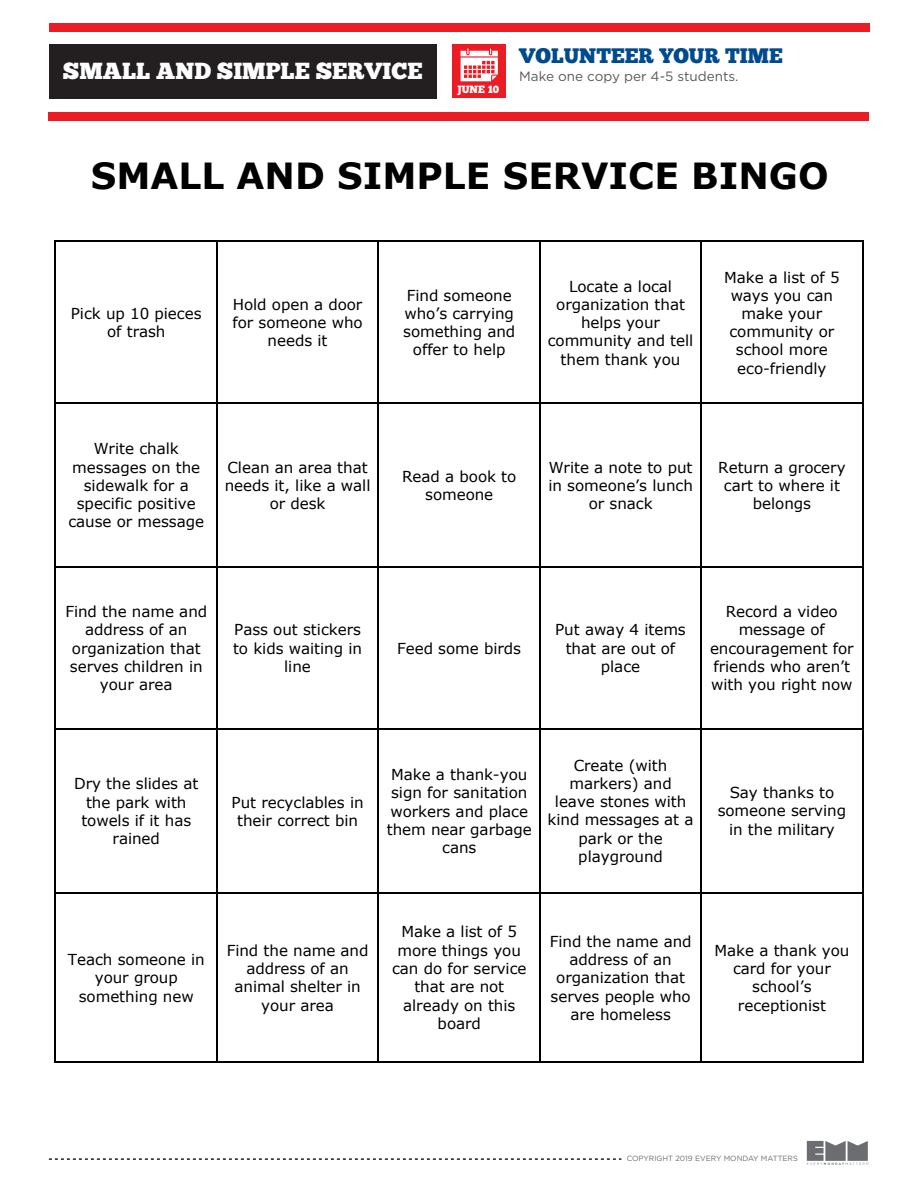
<style>
.page{position:relative;width:918px;height:1188px;background:#fff}
.page>*{position:absolute;margin:0;border:0;box-sizing:border-box;transform-origin:0 0}
.t1{font:700 36px "Verdana";color:#000}
.t2{font:23.25px "Chunk Five";color:#fff}
.t3{font:21px "Chunk Five";color:#004b8d}
.t4{font:15.15px/18.1px "Verdana";letter-spacing:-.005em;color:#000;text-align:center}
.t5{font:13.5px "Gotham";color:#58595b}
.t6{font:10.5px "Chunk Five";color:#fff}
.t7{font:7.5px "Gotham";color:#6c6d70}
</style>
<div class="page">
<svg style="left:49px;top:1158px;width:572px;height:2px"></svg>
<svg style="left:807px;top:1141px;width:62px;height:24px"></svg>
<div style="left:49px;top:23px;width:820px;height:9px;background:#ec1c24"></div>
<div style="left:49px;top:112px;width:820px;height:8px;background:#ec1c24"></div>
<div style="left:49px;top:44px;width:388px;height:54px;background:#231f20"></div>
<div style="left:452px;top:44px;width:54px;height:54px;background:#ec1c24"></div>
<svg style="left:461px;top:48px;width:37px;height:33px"></svg>
<hr style="left:56px;top:241px;width:160px;height:1px;background:#000">
<hr style="left:217px;top:241px;width:161px;height:1px;background:#000">
<hr style="left:379px;top:241px;width:160px;height:1px;background:#000">
<hr style="left:540px;top:241px;width:160px;height:1px;background:#000">
<svg style="left:700px;top:241px;width:2px;height:9px"></svg>
<hr style="left:702px;top:241px;width:160px;height:1px;background:#000">
<hr style="left:55px;top:250px;width:1px;height:153px;background:#000">
<hr style="left:216px;top:250px;width:1px;height:153px;background:#000">
<hr style="left:378px;top:250px;width:1px;height:153px;background:#000">
<hr style="left:539px;top:250px;width:1px;height:153px;background:#000">
<hr style="left:700px;top:250px;width:2px;height:153px;background:#000">
<hr style="left:862px;top:250px;width:1px;height:153px;background:#000">
<hr style="left:56px;top:403px;width:160px;height:1px;background:#000">
<hr style="left:217px;top:403px;width:161px;height:1px;background:#000">
<hr style="left:379px;top:403px;width:160px;height:1px;background:#000">
<hr style="left:540px;top:403px;width:160px;height:1px;background:#000">
<svg style="left:700px;top:403px;width:2px;height:9px"></svg>
<hr style="left:702px;top:403px;width:160px;height:1px;background:#000">
<hr style="left:55px;top:412px;width:1px;height:154px;background:#000">
<hr style="left:216px;top:412px;width:1px;height:154px;background:#000">
<hr style="left:378px;top:412px;width:1px;height:154px;background:#000">
<hr style="left:539px;top:412px;width:1px;height:154px;background:#000">
<hr style="left:700px;top:412px;width:2px;height:154px;background:#000">
<hr style="left:862px;top:412px;width:1px;height:154px;background:#000">
<hr style="left:56px;top:566px;width:160px;height:1px;background:#000">
<hr style="left:217px;top:566px;width:161px;height:1px;background:#000">
<hr style="left:379px;top:566px;width:160px;height:1px;background:#000">
<hr style="left:540px;top:566px;width:160px;height:1px;background:#000">
<svg style="left:700px;top:566px;width:2px;height:9px"></svg>
<hr style="left:702px;top:566px;width:160px;height:1px;background:#000">
<hr style="left:55px;top:575px;width:1px;height:153px;background:#000">
<hr style="left:216px;top:575px;width:1px;height:153px;background:#000">
<hr style="left:378px;top:575px;width:1px;height:153px;background:#000">
<hr style="left:539px;top:575px;width:1px;height:153px;background:#000">
<hr style="left:700px;top:575px;width:2px;height:153px;background:#000">
<hr style="left:862px;top:575px;width:1px;height:153px;background:#000">
<hr style="left:56px;top:728px;width:160px;height:2px;background:#000">
<hr style="left:217px;top:728px;width:161px;height:2px;background:#000">
<hr style="left:379px;top:728px;width:160px;height:2px;background:#000">
<hr style="left:540px;top:728px;width:160px;height:2px;background:#000">
<svg style="left:700px;top:728px;width:2px;height:9px"></svg>
<hr style="left:702px;top:728px;width:160px;height:2px;background:#000">
<hr style="left:55px;top:737px;width:1px;height:155px;background:#000">
<hr style="left:216px;top:737px;width:1px;height:155px;background:#000">
<hr style="left:378px;top:737px;width:1px;height:155px;background:#000">
<hr style="left:539px;top:737px;width:1px;height:155px;background:#000">
<hr style="left:700px;top:737px;width:2px;height:155px;background:#000">
<hr style="left:862px;top:737px;width:1px;height:155px;background:#000">
<hr style="left:56px;top:892px;width:160px;height:1px;background:#000">
<hr style="left:217px;top:892px;width:161px;height:1px;background:#000">
<hr style="left:379px;top:892px;width:160px;height:1px;background:#000">
<hr style="left:540px;top:892px;width:160px;height:1px;background:#000">
<svg style="left:700px;top:892px;width:2px;height:9px"></svg>
<hr style="left:702px;top:892px;width:160px;height:1px;background:#000">
<hr style="left:55px;top:901px;width:1px;height:161px;background:#000">
<hr style="left:56px;top:1062px;width:160px;height:1px;background:#000">
<hr style="left:216px;top:901px;width:1px;height:161px;background:#000">
<hr style="left:217px;top:1062px;width:161px;height:1px;background:#000">
<hr style="left:378px;top:901px;width:1px;height:161px;background:#000">
<hr style="left:379px;top:1062px;width:160px;height:1px;background:#000">
<hr style="left:539px;top:901px;width:1px;height:161px;background:#000">
<hr style="left:540px;top:1062px;width:160px;height:1px;background:#000">
<hr style="left:700px;top:901px;width:2px;height:161px;background:#000">
<hr style="left:702px;top:1062px;width:160px;height:1px;background:#000">
<hr style="left:862px;top:901px;width:1px;height:161px;background:#000">
<h3 class="t3" style="left:519px;top:43px;width:265px">VOLUNTEER YOUR TIME</h3>
<h2 class="t2" style="left:63px;top:58px;width:361px">SMALL AND SIMPLE SERVICE</h2>
<p class="t5" style="left:519px;top:67px;width:221px">Make one copy per 4-5 students.</p>
<p class="t6" style="left:457px;top:83px;width:44px">JUNE 10</p>
<h1 class="t1" style="left:91px;top:153px;width:739px">SMALL AND SIMPLE SERVICE BINGO</h1>
<p class="t4" style="left:71px;top:305px;width:132px">Pick up 10 pieces of trash</p>
<p class="t4" style="left:232px;top:296px;width:132px">Hold open a door for someone who needs it</p>
<p class="t4" style="left:403px;top:287px;width:114px">Find someone who’s carrying something and offer to help</p>
<p class="t4" style="left:548px;top:277px;width:147px">Locate a local organization that helps your community and tell them thank you</p>
<p class="t4" style="left:724px;top:268px;width:117px">Make a list of 5 ways you can make your community or school more eco-friendly</p>
<p class="t4" style="left:68px;top:440px;width:137px">Write chalk messages on the sidewalk for a specific positive cause or message</p>
<p class="t4" style="left:225px;top:458px;width:147px">Clean an area that needs it, like a wall or desk</p>
<p class="t4" style="left:402px;top:467px;width:116px">Read a book to someone</p>
<p class="t4" style="left:548px;top:458px;width:146px">Write a note to put in someone’s lunch or snack</p>
<p class="t4" style="left:718px;top:458px;width:129px">Return a grocery cart to where it belongs</p>
<p class="t4" style="left:65px;top:603px;width:143px">Find the name and address of an organization that serves children in your area</p>
<p class="t4" style="left:74px;top:775px;width:126px">Dry the slides at the park with towels if it has rained</p>
<p class="t4" style="left:233px;top:621px;width:131px">Pass out stickers to kids waiting in line</p>
<p class="t4" style="left:397px;top:639px;width:125px">Feed some birds</p>
<p class="t4" style="left:555px;top:621px;width:132px">Put away 4 items that are out of place</p>
<p class="t4" style="left:710px;top:603px;width:145px">Record a video message of encouragement for friends who aren’t with you right now</p>
<p class="t4" style="left:232px;top:793px;width:134px">Put recyclables in their correct bin</p>
<p class="t4" style="left:387px;top:766px;width:146px">Make a thank-you sign for sanitation workers and place them near garbage cans</p>
<p class="t4" style="left:548px;top:756px;width:147px">Create (with markers) and leave stones with kind messages at a park or the playground</p>
<p class="t4" style="left:718px;top:784px;width:130px">Say thanks to someone serving in the military</p>
<p class="t4" style="left:68px;top:950px;width:138px">Teach someone in your group something new</p>
<p class="t4" style="left:227px;top:941px;width:143px">Find the name and address of an animal shelter in your area</p>
<p class="t4" style="left:392px;top:923px;width:136px">Make a list of 5 more things you can do for service that are not already on this board</p>
<p class="t4" style="left:550px;top:932px;width:143px">Find the name and address of an organization that serves people who are homeless</p>
<p class="t4" style="left:715px;top:941px;width:136px">Make a thank you card for your school’s receptionist</p>
<p class="t7" style="left:627px;top:1153px;width:173px">COPYRIGHT 2019 EVERY MONDAY MATTERS</p>
</div>
